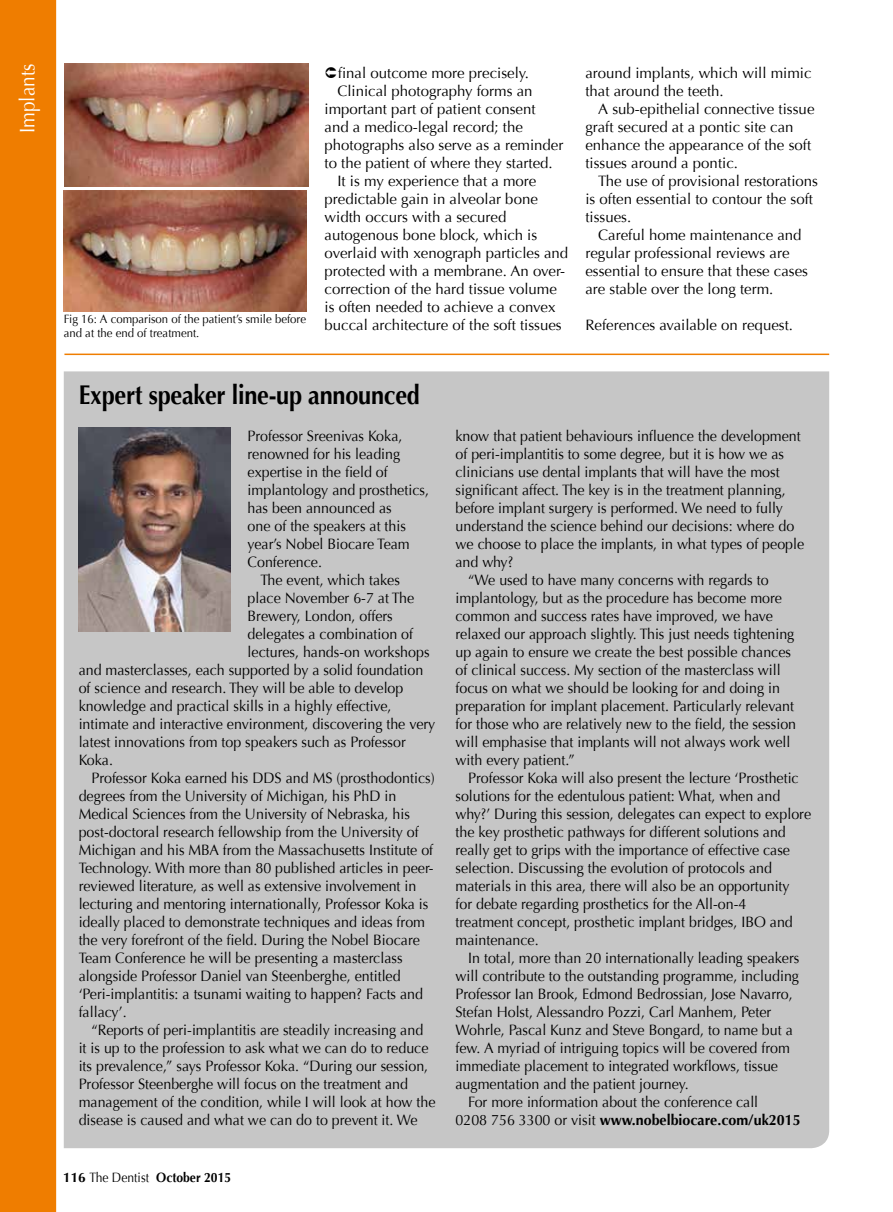
<style>
.page{position:relative;width:893px;height:1212px;background:#fff}
.page>*{position:absolute;margin:0;border:0;box-sizing:border-box;transform-origin:0 0}
.t1{font:700 27px "Optima";letter-spacing:-.01em;color:#000;scale:.87 1}
.t2{font:21px "Optima";color:#fff;scale:.9 1}
.t3{font:15px "Optima";color:#000;scale:.95 1}
.t4{font:15px/18px "Optima";color:#000}
.t5{font:700 15px "Optima";color:#000;scale:.95 1}
.t6{font:700 13.5px "Optima";color:#000}
.t7{font:12px/14.2px "Optima";color:#000;scale:.95 1}
.s1{font-weight:400}
</style>
<div class="page">
<div style="left:0;top:0;width:56px;height:1212px;background:#ef7d00"></div>
<div style="left:64px;top:371px;width:765px;height:777px;background:#c6c6c6"></div>
<img style="left:64px;top:64px;width:244px;height:122px">
<img style="left:64px;top:190px;width:243px;height:122px">
<hr style="left:64px;top:354px;width:765px;height:1px;background:#ef7d00">
<img style="left:79px;top:427px;width:152px;height:205px">
<h2 class="t2" style="left:15px;top:133px;width:79px;rotate:-90deg">Implants</h2>
<p class="t7" style="left:64px;top:312px;width:257px">Fig 16: A comparison of the patient’s smile before and at the end of treatment.</p>
<p class="t4" style="left:338px;top:64px;width:193px">final outcome more precisely.</p>
<p class="t4" style="left:337px;top:82px;width:197px">Clinical photography forms an</p>
<p class="t4" style="left:325px;top:100px;width:212px">important part of patient consent</p>
<p class="t4" style="left:325px;top:118px;width:200px">and a medico-legal record; the</p>
<p class="t4" style="left:325px;top:136px;width:240px">photographs also serve as a reminder</p>
<p class="t4" style="left:325px;top:154px;width:230px">to the patient of where they started.</p>
<p class="t4" style="left:337px;top:172px;width:201px">It is my experience that a more</p>
<p class="t4" style="left:325px;top:190px;width:215px">predictable gain in alveolar bone</p>
<p class="t4" style="left:325px;top:208px;width:183px">width occurs with a secured</p>
<p class="t4" style="left:325px;top:226px;width:214px">autogenous bone block, which is</p>
<p class="t4" style="left:325px;top:244px;width:245px">overlaid with xenograph particles and</p>
<p class="t4" style="left:325px;top:262px;width:242px">protected with a membrane. An over-</p>
<p class="t4" style="left:325px;top:280px;width:234px">correction of the hard tissue volume</p>
<p class="t4" style="left:325px;top:298px;width:232px">is often needed to achieve a convex</p>
<p class="t4" style="left:325px;top:316px;width:239px">buccal architecture of the soft tissues</p>
<p class="t4" style="left:585px;top:64px;width:228px">around implants, which will mimic that around the teeth.</p>
<p class="t4" style="left:585px;top:100px;width:231px;text-indent:13px">A sub-epithelial connective tissue graft secured at a pontic site can enhance the appearance of the soft tissues around a pontic.</p>
<p class="t4" style="left:585px;top:172px;width:234px;text-indent:13px">The use of provisional restorations is often essential to contour the soft tissues.</p>
<p class="t4" style="left:585px;top:226px;width:224px;text-indent:13px">Careful home maintenance and regular professional reviews are essential to ensure that these cases are stable over the long term.</p>
<p class="t4" style="left:585px;top:316px;width:209px">References available on request.</p>
<h1 class="t1" style="left:79px;top:379px;width:394px">Expert speaker line-up announced</h1>
<p class="t3" style="left:248px;top:427px;width:165px">Professor Sreenivas Koka,</p>
<p class="t3" style="left:248px;top:445px;width:162px">renowned for his leading</p>
<p class="t3" style="left:248px;top:463px;width:149px">expertise in the field of</p>
<p class="t3" style="left:248px;top:481px;width:192px">implantology and prosthetics,</p>
<p class="t3" style="left:248px;top:499px;width:153px">has been announced as</p>
<p class="t3" style="left:248px;top:517px;width:168px">one of the speakers at this</p>
<p class="t3" style="left:248px;top:535px;width:172px">year’s Nobel Biocare Team</p>
<p class="t3" style="left:248px;top:553px;width:80px">Conference.</p>
<p class="t3" style="left:260px;top:571px;width:148px">The event, which takes</p>
<p class="t3" style="left:248px;top:589px;width:177px">place November 6-7 at The</p>
<p class="t3" style="left:248px;top:607px;width:154px">Brewery, London, offers</p>
<p class="t3" style="left:248px;top:625px;width:176px">delegates a combination of</p>
<p class="t3" style="left:248px;top:643px;width:193px">lectures, hands-on workshops</p>
<p class="t3" style="left:79px;top:661px;width:364px">and masterclasses, each supported by a solid foundation</p>
<p class="t3" style="left:79px;top:679px;width:343px">of science and research. They will be able to develop</p>
<p class="t3" style="left:79px;top:697px;width:331px">knowledge and practical skills in a highly effective,</p>
<p class="t3" style="left:79px;top:715px;width:377px">intimate and interactive environment, discovering the very</p>
<p class="t3" style="left:79px;top:733px;width:346px">latest innovations from top speakers such as Professor</p>
<p class="t3" style="left:79px;top:751px;width:38px">Koka.</p>
<p class="t3" style="left:91px;top:769px;width:363px">Professor Koka earned his DDS and MS (prosthodontics)</p>
<p class="t3" style="left:79px;top:787px;width:336px">degrees from the University of Michigan, his PhD in</p>
<p class="t3" style="left:79px;top:805px;width:350px">Medical Sciences from the University of Nebraska, his</p>
<p class="t3" style="left:79px;top:823px;width:360px">post-doctoral research fellowship from the University of</p>
<p class="t3" style="left:79px;top:841px;width:375px">Michigan and his MBA from the Massachusetts Institute of</p>
<p class="t3" style="left:79px;top:859px;width:375px">Technology. With more than 80 published articles in peer-</p>
<p class="t3" style="left:79px;top:877px;width:357px">reviewed literature, as well as extensive involvement in</p>
<p class="t3" style="left:79px;top:895px;width:370px">lecturing and mentoring internationally, Professor Koka is</p>
<p class="t3" style="left:79px;top:913px;width:366px">ideally placed to demonstrate techniques and ideas from</p>
<p class="t3" style="left:79px;top:931px;width:361px">the very forefront of the field. During the Nobel Biocare</p>
<p class="t3" style="left:79px;top:949px;width:342px">Team Conference he will be presenting a masterclass</p>
<p class="t3" style="left:79px;top:967px;width:340px">alongside Professor Daniel van Steenberghe, entitled</p>
<p class="t3" style="left:79px;top:985px;width:364px">‘Peri-implantitis: a tsunami waiting to happen? Facts and</p>
<p class="t3" style="left:79px;top:1003px;width:52px">fallacy’.</p>
<p class="t3" style="left:91px;top:1021px;width:351px">“Reports of peri-implantitis are steadily increasing and</p>
<p class="t3" style="left:79px;top:1039px;width:370px">it is up to the profession to ask what we can do to reduce</p>
<p class="t3" style="left:79px;top:1057px;width:369px">its prevalence,” says Professor Koka. “During our session,</p>
<p class="t3" style="left:79px;top:1075px;width:348px">Professor Steenberghe will focus on the treatment and</p>
<p class="t3" style="left:79px;top:1093px;width:377px">management of the condition, while I will look at how the</p>
<p class="t3" style="left:79px;top:1111px;width:358px">disease is caused and what we can do to prevent it. We</p>
<p class="t6" style="left:63px;top:1170px;width:169px">116 <span class="s1">The Dentist</span> October 2015</p>
<p class="t3" style="left:455px;top:427px;width:365px">know that patient behaviours influence the development</p>
<p class="t3" style="left:455px;top:445px;width:347px">of peri-implantitis to some degree, but it is how we as</p>
<p class="t3" style="left:455px;top:463px;width:343px">clinicians use dental implants that will have the most</p>
<p class="t3" style="left:455px;top:481px;width:349px">significant affect. The key is in the treatment planning,</p>
<p class="t3" style="left:455px;top:499px;width:346px">before implant surgery is performed. We need to fully</p>
<p class="t3" style="left:455px;top:517px;width:358px">understand the science behind our decisions: where do</p>
<p class="t3" style="left:455px;top:535px;width:369px">we choose to place the implants, in what types of people</p>
<p class="t3" style="left:455px;top:553px;width:62px">and why?</p>
<p class="t3" style="left:468px;top:571px;width:318px">“We used to have many concerns with regards to</p>
<p class="t3" style="left:455px;top:589px;width:345px">implantology, but as the procedure has become more</p>
<p class="t3" style="left:455px;top:607px;width:336px">common and success rates have improved, we have</p>
<p class="t3" style="left:455px;top:625px;width:358px">relaxed our approach slightly. This just needs tightening</p>
<p class="t3" style="left:455px;top:643px;width:355px">up again to ensure we create the best possible chances</p>
<p class="t3" style="left:455px;top:661px;width:344px">of clinical success. My section of the masterclass will</p>
<p class="t3" style="left:455px;top:679px;width:343px">focus on what we should be looking for and doing in</p>
<p class="t3" style="left:455px;top:697px;width:358px">preparation for implant placement. Particularly relevant</p>
<p class="t3" style="left:455px;top:715px;width:360px">for those who are relatively new to the field, the session</p>
<p class="t3" style="left:455px;top:733px;width:354px">will emphasise that implants will not always work well</p>
<p class="t3" style="left:455px;top:751px;width:127px">with every patient.”</p>
<p class="t3" style="left:468px;top:769px;width:349px">Professor Koka will also present the lecture ‘Prosthetic</p>
<p class="t3" style="left:455px;top:787px;width:343px">solutions for the edentulous patient: What, when and</p>
<p class="t3" style="left:455px;top:805px;width:376px">why?’ During this session, delegates can expect to explore</p>
<p class="t3" style="left:455px;top:823px;width:349px">the key prosthetic pathways for different solutions and</p>
<p class="t3" style="left:455px;top:841px;width:354px">really get to grips with the importance of effective case</p>
<p class="t3" style="left:455px;top:859px;width:335px">selection. Discussing the evolution of protocols and</p>
<p class="t3" style="left:455px;top:877px;width:353px">materials in this area, there will also be an opportunity</p>
<p class="t3" style="left:455px;top:895px;width:308px">for debate regarding prosthetics for the All-on-4</p>
<p class="t3" style="left:455px;top:913px;width:357px">treatment concept, prosthetic implant bridges, IBO and</p>
<p class="t3" style="left:455px;top:931px;width:89px">maintenance.</p>
<p class="t3" style="left:468px;top:949px;width:350px">In total, more than 20 internationally leading speakers</p>
<p class="t3" style="left:455px;top:967px;width:363px">will contribute to the outstanding programme, including</p>
<p class="t3" style="left:455px;top:985px;width:356px">Professor Ian Brook, Edmond Bedrossian, Jose Navarro,</p>
<p class="t3" style="left:455px;top:1003px;width:334px">Stefan Holst, Alessandro Pozzi, Carl Manhem, Peter</p>
<p class="t3" style="left:455px;top:1021px;width:357px">Wohrle, Pascal Kunz and Steve Bongard, to name but a</p>
<p class="t3" style="left:455px;top:1039px;width:354px">few. A myriad of intriguing topics will be covered from</p>
<p class="t3" style="left:455px;top:1057px;width:341px">immediate placement to integrated workflows, tissue</p>
<p class="t3" style="left:455px;top:1075px;width:247px">augmentation and the patient journey.</p>
<p class="t3" style="left:468px;top:1093px;width:307px">For more information about the conference call</p>
<p class="t5" style="left:455px;top:1111px;width:365px"><span class="s1">0208 756 3300 or visit</span> www.nobelbiocare.com/uk2015</p>
</div>
